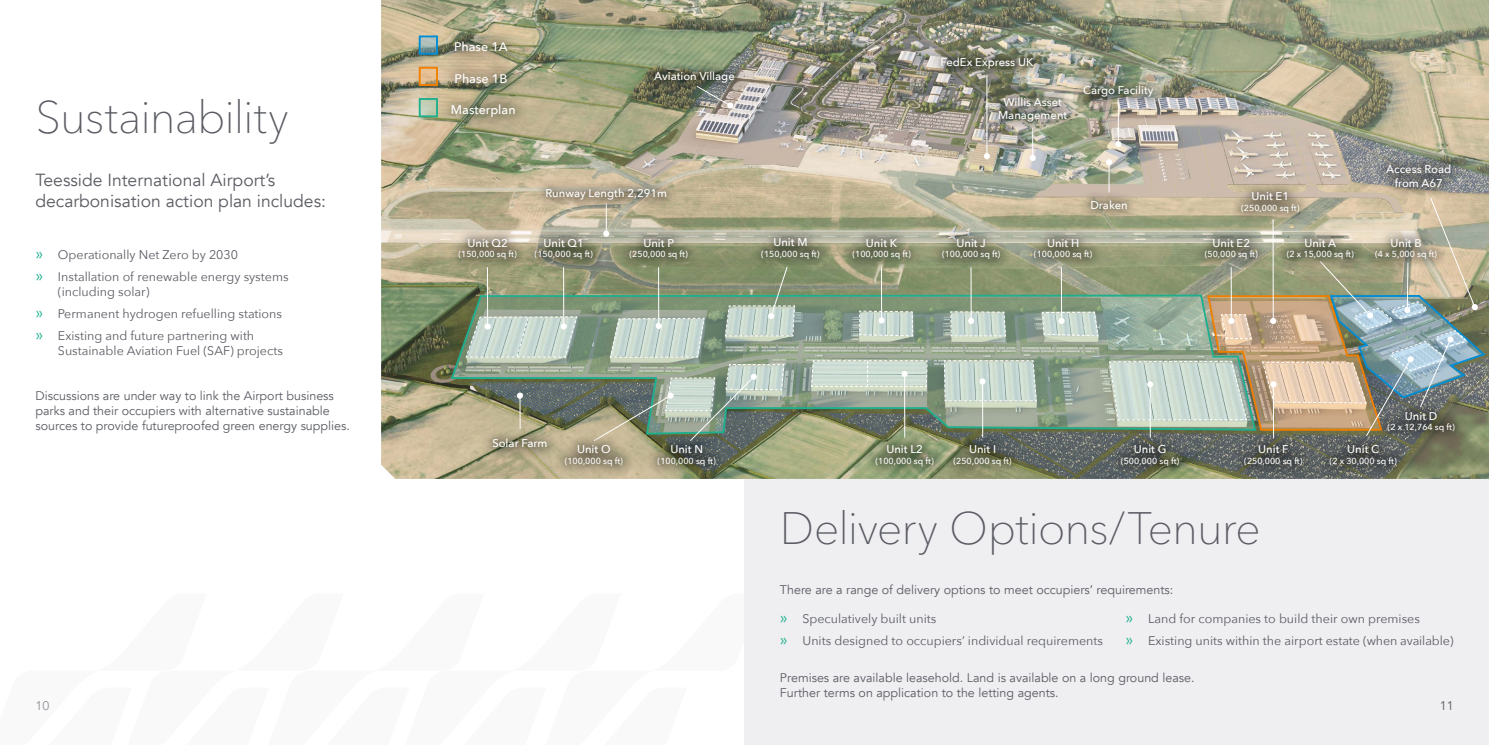
<style>
.page{position:relative;width:1489px;height:745px;background:#fff}
.page>*{position:absolute;margin:0;border:0;box-sizing:border-box;transform-origin:0 0}
.t1{font:100 45px "Avenir Next LT Pro";letter-spacing:-.02em;color:#5a5c63}
.t2{font:17.5px/21px "Avenir";color:#5a5c63}
.t3{font:12.5px/22.1px "Avenir Next";color:#5a5c63}
.t4{font:12.5px/15px "Avenir";color:#5a5c63}
.t5{font:500 12.5px "Avenir Next";color:#fff}
.t6{font:500 11.25px/14.5px "Avenir Next";color:#fff;text-align:center}
.t7{font:500 8.75px "Avenir Next";color:#fff}
.s1{font-size:16.25px;color:#1daf8e}
</style>
<div class="page">
<div style="left:744px;top:0;width:744px;height:744px;background:#efeff2"></div>
<img style="left:381px;top:0;width:1107px;height:478px">
<img style="left:449px;top:293px;width:659px;height:142px">
<svg style="left:810px;top:359px;width:118px;height:28px;background:#ccdad0"></svg>
<hr style="left:982px;top:381px;width:1px;height:56px;background:#fff">
<svg style="left:943px;top:359px;width:94px;height:42px;background:#c5d5cc"></svg>
<hr style="left:519px;top:395px;width:1px;height:33px;background:#fff">
<svg style="left:517px;top:392px;width:6px;height:6px"></svg>
<hr style="left:904px;top:373px;width:1px;height:64px;background:#fff">
<div style="left:901px;top:370px;width:6px;height:7px;background:#fff;border-radius:50%"></div>
<div style="left:1232px;top:433px;width:81px;height:44px;background:#000;opacity:.4"></div>
<div style="left:1317px;top:433px;width:91px;height:44px;background:#000;opacity:.4"></div>
<div style="left:1375px;top:399px;width:91px;height:44px;background:#000;opacity:.4"></div>
<div style="left:1109px;top:433px;width:81px;height:44px;background:#000;opacity:.4"></div>
<div style="left:941px;top:433px;width:82px;height:44px;background:#000;opacity:.4"></div>
<div style="left:481px;top:427px;width:78px;height:32px;background:#000;opacity:.4"></div>
<div style="left:863px;top:433px;width:82px;height:44px;background:#000;opacity:.4"></div>
<div style="left:646px;top:433px;width:81px;height:44px;background:#000;opacity:.4"></div>
<div style="left:553px;top:433px;width:81px;height:44px;background:#000;opacity:.4"></div>
<hr style="left:487px;top:267px;width:1px;height:59px;background:#fff">
<svg style="left:465px;top:315px;width:113px;height:43px;background:#bdcec4"></svg>
<hr style="left:563px;top:267px;width:1px;height:59px;background:#fff">
<div style="left:560px;top:323px;width:7px;height:6px;background:#fff;border-radius:50%"></div>
<svg style="left:593px;top:266px;width:202px;height:175px;background:#93a491"></svg>
<hr style="left:881px;top:267px;width:1px;height:53px;background:#fff">
<svg style="left:858px;top:310px;width:55px;height:26px"></svg>
<hr style="left:970px;top:267px;width:1px;height:54px;background:#fff">
<svg style="left:949px;top:310px;width:57px;height:26px"></svg>
<hr style="left:1061px;top:267px;width:1px;height:54px;background:#fff">
<svg style="left:1041px;top:311px;width:58px;height:26px;background:#c6d5cc"></svg>
<img style="left:1108px;top:197px;width:379px;height:239px">
<div style="left:1374px;top:152px;width:88px;height:47px;background:#000;opacity:.4"></div>
<div style="left:446px;top:226px;width:82px;height:44px;background:#000;opacity:.4"></div>
<div style="left:523px;top:226px;width:81px;height:44px;background:#000;opacity:.4"></div>
<div style="left:618px;top:226px;width:81px;height:44px;background:#000;opacity:.4"></div>
<div style="left:749px;top:226px;width:82px;height:44px;background:#000;opacity:.4"></div>
<div style="left:841px;top:226px;width:81px;height:44px;background:#000;opacity:.4"></div>
<div style="left:930px;top:226px;width:81px;height:44px;background:#000;opacity:.4"></div>
<div style="left:1022px;top:226px;width:81px;height:44px;background:#000;opacity:.4"></div>
<div style="left:1192px;top:226px;width:77px;height:44px;background:#000;opacity:.4"></div>
<div style="left:1229px;top:180px;width:81px;height:44px;background:#000;opacity:.4"></div>
<div style="left:1274px;top:226px;width:91px;height:44px;background:#000;opacity:.4"></div>
<div style="left:1363px;top:226px;width:85px;height:44px;background:#000;opacity:.4"></div>
<hr style="left:606px;top:203px;width:1px;height:30px;background:#fff">
<svg style="left:603px;top:230px;width:6px;height:6px"></svg>
<div style="left:534px;top:177px;width:144px;height:34px;background:#000;opacity:.4"></div>
<svg style="left:696px;top:94px;width:37px;height:15px"></svg>
<div style="left:642px;top:59px;width:104px;height:35px;background:#000;opacity:.4"></div>
<hr style="left:1032px;top:128px;width:1px;height:30px;background:#fff">
<svg style="left:1029px;top:155px;width:6px;height:6px"></svg>
<hr style="left:986px;top:75px;width:1px;height:81px;background:#fff">
<svg style="left:983px;top:153px;width:6px;height:6px"></svg>
<div style="left:986px;top:85px;width:93px;height:49px;background:#000;opacity:.4"></div>
<div style="left:929px;top:46px;width:115px;height:35px;background:#000;opacity:.4"></div>
<hr style="left:1117px;top:102px;width:1px;height:42px;background:#fff">
<svg style="left:1115px;top:141px;width:6px;height:6px"></svg>
<hr style="left:1108px;top:162px;width:1px;height:30px;background:#fff">
<div style="left:1105px;top:159px;width:7px;height:6px;background:#fff;border-radius:50%"></div>
<div style="left:1071px;top:74px;width:93px;height:35px;background:#000;opacity:.4"></div>
<div style="left:1079px;top:188px;width:59px;height:33px;background:#000;opacity:.4"></div>
<svg style="left:422px;top:101px;width:13px;height:13px"></svg>
<div style="left:419px;top:98px;width:19px;height:19px;border:2px solid #1daf8e"></div>
<svg style="left:422px;top:70px;width:13px;height:13px"></svg>
<div style="left:419px;top:67px;width:19px;height:19px;border:2px solid #f07f00"></div>
<svg style="left:422px;top:38px;width:13px;height:14px"></svg>
<div style="left:419px;top:35px;width:19px;height:20px;border:2px solid #008dd4"></div>
<div style="left:440px;top:27px;width:82px;height:39px;background:#000;opacity:.3"></div>
<div style="left:440px;top:58px;width:81px;height:40px;background:#000;opacity:.3"></div>
<div style="left:437px;top:89px;width:92px;height:42px;background:#000;opacity:.3"></div>
<h1 class="t1" style="left:35px;top:91px;width:255px">Sustainability</h1>
<h2 class="t2" style="left:35px;top:170px;width:292px">Teesside International Airport’s decarbonisation action plan includes:</h2>
<p class="t3" style="left:35px;top:242px;width:254px"><span class="s1">»</span> Operationally Net Zero by 2030<br><span class="s1">»</span> Installation of renewable energy systems</p>
<p class="t3" style="left:35px;top:279px;width:248px;text-indent:23px">(including solar)<br><span class="s1">»</span> Permanent hydrogen refuelling stations <span class="s1">»</span> Existing and future partnering with</p>
<p class="t3" style="left:58px;top:339px;width:226px">Sustainable Aviation Fuel (SAF) projects</p>
<p class="t4" style="left:35px;top:388px;width:316px">Discussions are under way to link the Airport business parks and their occupiers with alternative sustainable sources to provide futureproofed green energy supplies.</p>
<p class="t4" style="left:35px;top:697px;width:15px">10</p>
<p class="t5" style="left:454px;top:36px;width:55px">Phase 1A</p>
<p class="t5" style="left:454px;top:68px;width:54px">Phase 1B</p>
<p class="t5" style="left:451px;top:99px;width:66px">Masterplan</p>
<p class="t6" style="left:654px;top:68px;width:82px">Aviation Village</p>
<p class="t6" style="left:467px;top:235px;width:42px">Unit Q2</p>
<p class="t7" style="left:458px;top:247px;width:60px">(150,000 sq ft)</p>
<p class="t6" style="left:545px;top:185px;width:123px">Runway Length 2,291m</p>
<p class="t6" style="left:543px;top:235px;width:42px">Unit Q1</p>
<p class="t7" style="left:534px;top:247px;width:60px">(150,000 sq ft)</p>
<p class="t6" style="left:643px;top:235px;width:32px">Unit P</p>
<p class="t7" style="left:629px;top:247px;width:60px">(250,000 sq ft)</p>
<p class="t6" style="left:773px;top:235px;width:36px">Unit M</p>
<p class="t7" style="left:761px;top:246px;width:60px">(150,000 sq ft)</p>
<p class="t6" style="left:940px;top:54px;width:94px">FedEx Express UK</p>
<p class="t6" style="left:998px;top:94px;width:71px;line-height:13.5px">Willis Asset<br>Management</p>
<p class="t6" style="left:1083px;top:83px;width:72px">Cargo Facility</p>
<p class="t6" style="left:865px;top:235px;width:33px">Unit K</p>
<p class="t7" style="left:852px;top:247px;width:60px">(100,000 sq ft)</p>
<p class="t6" style="left:956px;top:235px;width:31px">Unit J</p>
<p class="t7" style="left:942px;top:247px;width:60px">(100,000 sq ft)</p>
<p class="t6" style="left:1090px;top:197px;width:39px">Draken</p>
<p class="t6" style="left:1046px;top:235px;width:34px">Unit H</p>
<p class="t7" style="left:1033px;top:247px;width:60px">(100,000 sq ft)</p>
<p class="t6" style="left:1251px;top:188px;width:39px">Unit E1</p>
<p class="t7" style="left:1241px;top:200px;width:60px">(250,000 sq ft)</p>
<p class="t6" style="left:1212px;top:235px;width:39px">Unit E2</p>
<p class="t7" style="left:1204px;top:247px;width:55px">(50,000 sq ft)</p>
<p class="t6" style="left:1304px;top:235px;width:33px">Unit A</p>
<p class="t7" style="left:1286px;top:247px;width:69px">(2 x 15,000 sq ft)</p>
<p class="t6" style="left:1385px;top:161px;width:67px">Access Road from A67</p>
<p class="t6" style="left:1390px;top:235px;width:33px">Unit B</p>
<p class="t7" style="left:1374px;top:247px;width:63px">(4 x 5,000 sq ft)</p>
<p class="t6" style="left:492px;top:435px;width:57px">Solar Farm</p>
<p class="t6" style="left:577px;top:441px;width:35px">Unit O</p>
<p class="t7" style="left:564px;top:453px;width:60px">(100,000 sq ft)</p>
<p class="t6" style="left:670px;top:441px;width:34px">Unit N</p>
<p class="t7" style="left:657px;top:453px;width:60px">(100,000 sq ft)</p>
<p class="t6" style="left:1404px;top:407px;width:34px">Unit D</p>
<p class="t7" style="left:1387px;top:419px;width:69px">(2 x 12,764 sq ft)</p>
<p class="t6" style="left:886px;top:441px;width:38px">Unit L2</p>
<p class="t7" style="left:875px;top:453px;width:60px">(100,000 sq ft)</p>
<p class="t6" style="left:969px;top:441px;width:29px">Unit I</p>
<p class="t7" style="left:953px;top:453px;width:60px">(250,000 sq ft)</p>
<p class="t6" style="left:1133px;top:441px;width:34px">Unit G</p>
<p class="t7" style="left:1120px;top:453px;width:60px">(500,000 sq ft)</p>
<p class="t6" style="left:1258px;top:441px;width:32px">Unit F</p>
<p class="t7" style="left:1244px;top:453px;width:60px">(250,000 sq ft)</p>
<p class="t6" style="left:1346px;top:441px;width:33px">Unit C</p>
<p class="t7" style="left:1329px;top:453px;width:69px">(2 x 30,000 sq ft)</p>
<h1 class="t1" style="left:780px;top:500px;width:482px">Delivery Options/Tenure</h1>
<p class="t4" style="left:780px;top:582px;width:395px">There are a range of delivery options to meet occupiers’ requirements:</p>
<p class="t3" style="left:780px;top:607px;width:324px"><span class="s1">»</span> Speculatively built units<br><span class="s1">»</span> Units designed to occupiers’ individual requirements</p>
<p class="t3" style="left:1125px;top:607px;width:329px"><span class="s1">»</span> Land for companies to build their own premises<br><span class="s1">»</span> Existing units within the airport estate (when available)</p>
<p class="t4" style="left:780px;top:670px;width:416px">Premises are available leasehold. Land is available on a long ground lease.<br>Further terms on application to the letting agents.</p>
<p class="t4" style="left:1439px;top:697px;width:15px">11</p>
</div>
